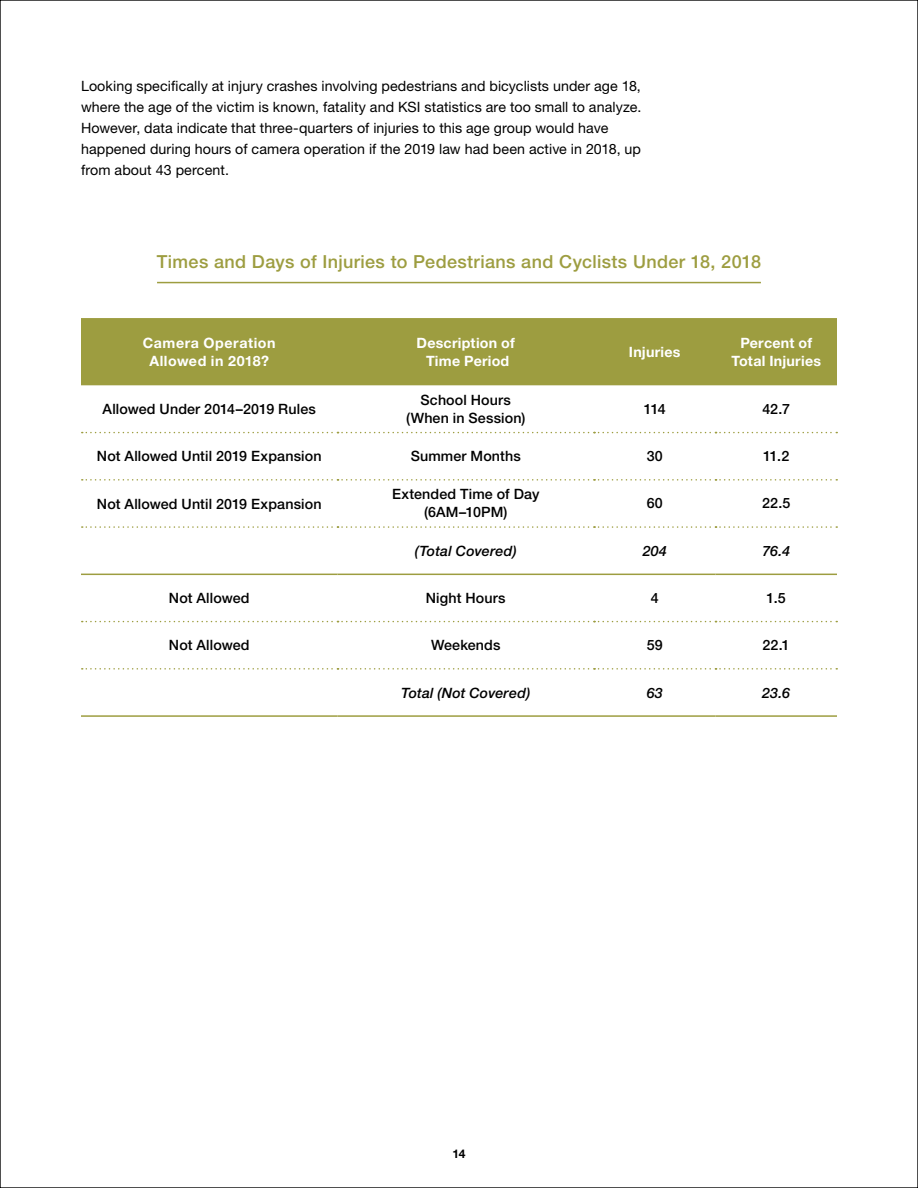
<style>
.page{position:relative;width:918px;height:1188px;background:#fff}
.page>*{position:absolute;margin:0;border:0;box-sizing:border-box;transform-origin:0 0}
.t1{font:500 18px "Helvetica Neue LT Std";letter-spacing:.02em;color:#9d9d40}
.t2{font:14.25px/21px "Helvetica Neue LT Std";letter-spacing:.005em;color:#000}
.t3{font:500 14.25px/18px "Helvetica Neue LT Std";letter-spacing:.01em;color:#000;text-align:center}
.t4{font:700 14.25px/18px "Helvetica Neue LT Std";letter-spacing:.015em;color:#fff;text-align:center}
.t5{font:italic 500 14.25px "Helvetica Neue LT Std";letter-spacing:.01em;color:#000}
.t6{font:700 14.25px/18px "Helvetica Neue LT Std";letter-spacing:.035em;color:#fff;text-align:center}
.t7{font:700 12px "Helvetica Neue LT Std";color:#000}
</style>
<div class="page">
<svg style="left:157px;top:281px;width:604px;height:3px"></svg>
<div style="left:81px;top:318px;width:756px;height:67px;background:#9d9d40"></div>
<svg style="left:82px;top:432px;width:755px;height:1px"></svg>
<svg style="left:82px;top:479px;width:755px;height:2px"></svg>
<svg style="left:82px;top:526px;width:755px;height:2px"></svg>
<svg style="left:82px;top:621px;width:755px;height:1px"></svg>
<svg style="left:82px;top:668px;width:755px;height:2px"></svg>
<hr style="left:81px;top:715px;width:257px;height:2px;background:#9d9d40">
<hr style="left:338px;top:715px;width:256px;height:2px;background:#9d9d40">
<hr style="left:594px;top:715px;width:122px;height:2px;background:#9d9d40">
<hr style="left:716px;top:715px;width:121px;height:2px;background:#9d9d40">
<hr style="left:81px;top:574px;width:257px;height:1px;background:#9d9d40">
<hr style="left:338px;top:574px;width:256px;height:1px;background:#9d9d40">
<hr style="left:594px;top:574px;width:122px;height:1px;background:#9d9d40">
<hr style="left:716px;top:574px;width:121px;height:1px;background:#9d9d40">
<hr style="left:157px;top:282px;width:604px;height:1px;background:#9d9d40">
<p class="t2" style="left:81px;top:75px;width:562px">Looking specifically at injury crashes involving pedestrians and bicyclists under age 18, where the age of the victim is known, fatality and KSI statistics are too small to analyze.<br>However, data indicate that three-quarters of injuries to this age group would have happened during hours of camera operation if the 2019 law had been active in 2018, up from about 43 percent.</p>
<p class="t1" style="left:157px;top:251px;width:606px">Times and Days of Injuries to Pedestrians and Cyclists Under 18, 2018</p>
<p class="t6" style="left:143px;top:333px;width:134px">Camera Operation<br>Allowed in 2018?</p>
<p class="t4" style="left:417px;top:333px;width:100px">Description of<br>Time Period</p>
<p class="t4" style="left:629px;top:342px;width:53px">Injuries</p>
<p class="t4" style="left:731px;top:333px;width:91px">Percent of<br>Total Injuries</p>
<p class="t3" style="left:103px;top:400px;width:215px">Allowed Under 2014–2019 Rules</p>
<p class="t3" style="left:406px;top:391px;width:121px">School Hours (When in Session)</p>
<p class="t3" style="left:644px;top:400px;width:23px">114</p>
<p class="t3" style="left:762px;top:400px;width:29px">42.7</p>
<p class="t3" style="left:97px;top:447px;width:226px">Not Allowed Until 2019 Expansion</p>
<p class="t3" style="left:411px;top:447px;width:112px">Summer Months</p>
<p class="t3" style="left:647px;top:447px;width:18px">30</p>
<p class="t3" style="left:763px;top:447px;width:28px">11.2</p>
<p class="t3" style="left:97px;top:494px;width:226px">Not Allowed Until 2019 Expansion</p>
<p class="t3" style="left:392px;top:485px;width:149px">Extended Time of Day (6AM–10PM)</p>
<p class="t3" style="left:647px;top:494px;width:18px">60</p>
<p class="t3" style="left:762px;top:494px;width:30px">22.5</p>
<p class="t5" style="left:415px;top:542px;width:103px">(Total Covered)</p>
<p class="t5" style="left:643px;top:542px;width:26px">204</p>
<p class="t5" style="left:762px;top:542px;width:30px">76.4</p>
<p class="t3" style="left:169px;top:589px;width:82px">Not Allowed</p>
<p class="t3" style="left:426px;top:589px;width:81px">Night Hours</p>
<p class="t3" style="left:651px;top:589px;width:9px">4</p>
<p class="t3" style="left:767px;top:589px;width:21px">1.5</p>
<p class="t3" style="left:169px;top:636px;width:82px">Not Allowed</p>
<p class="t3" style="left:431px;top:636px;width:71px">Weekends</p>
<p class="t3" style="left:647px;top:636px;width:17px">59</p>
<p class="t3" style="left:763px;top:636px;width:29px">22.1</p>
<p class="t5" style="left:401px;top:684px;width:131px">Total (Not Covered)</p>
<p class="t5" style="left:647px;top:684px;width:18px">63</p>
<p class="t5" style="left:762px;top:684px;width:29px">23.6</p>
<p class="t7" style="left:453px;top:1147px;width:14px">14</p>
</div>
